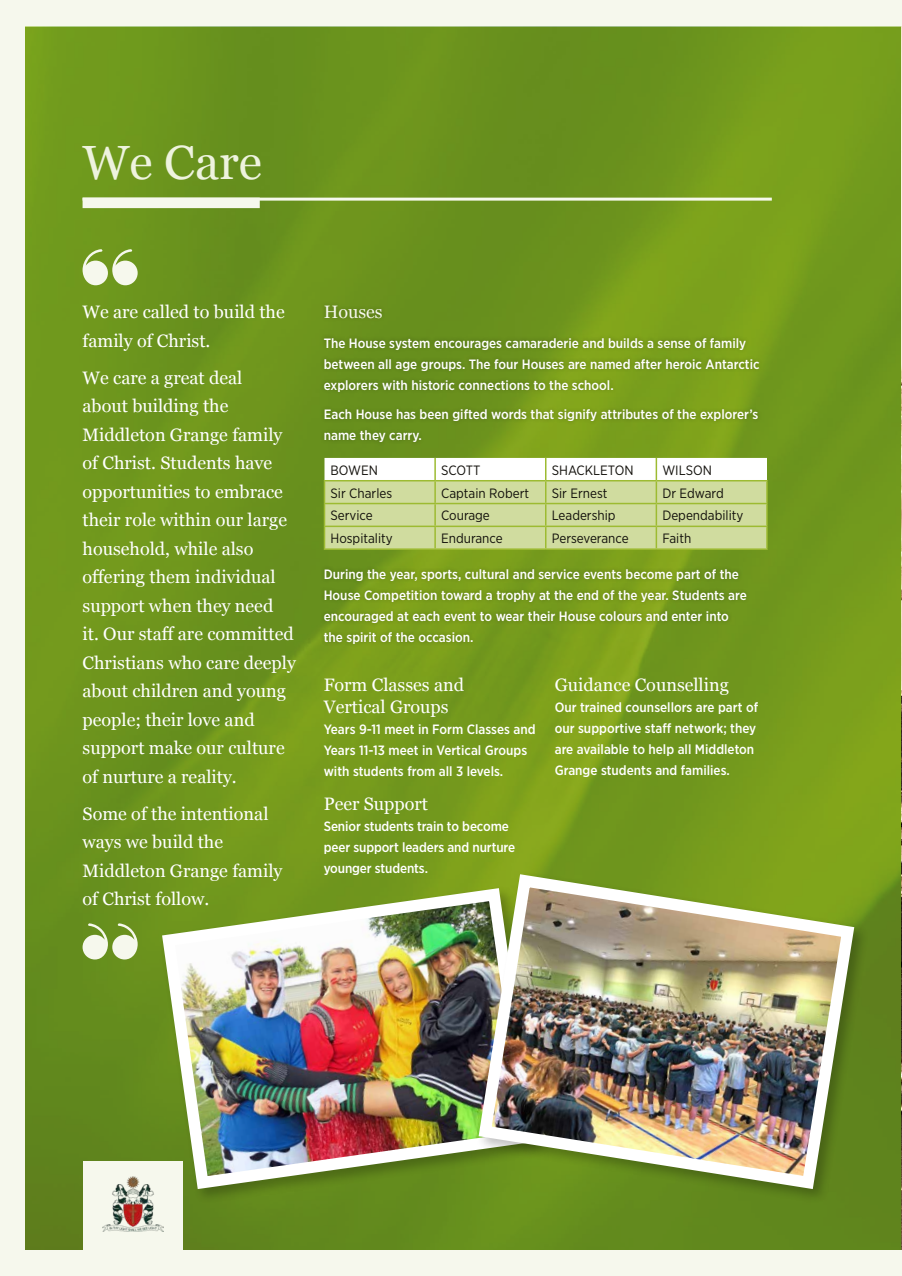
<style>
.page{position:relative;width:902px;height:1276px;background:#fff}
.page>*{position:absolute;margin:0;border:0;box-sizing:border-box;transform-origin:0 0}
.t1{font:48px "Georgia";color:#eef3de}
.t2{font:18px/28.5px "Georgia";color:#fff}
.t3{font:18px "Georgia";color:#f6f8ed}
.t4{font:500 13.5px/21px "Gotham Narrow";color:#fff}
.t5{font:13.5px "Gotham Narrow";color:#12100b}
</style>
<div class="page">
<div style="left:0;top:0;width:901px;height:1276px;background:#f6f8ed"></div>
<img style="left:26px;top:27px;width:875px;height:1222px">
<hr style="left:83px;top:198px;width:688px;height:3px;background:#f6f8ed">
<div style="left:83px;top:198px;width:177px;height:10px;background:#f6f8ed"></div>
<div style="left:320px;top:301px;width:442px;height:145px;background:#000;opacity:.25"></div>
<div style="left:320px;top:564px;width:430px;height:85px;background:#000;opacity:.25"></div>
<hr style="left:324px;top:548px;width:111px;height:2px;background:#9dbb32">
<hr style="left:435px;top:548px;width:110px;height:2px;background:#9dbb32">
<hr style="left:545px;top:548px;width:111px;height:2px;background:#9dbb32">
<hr style="left:656px;top:548px;width:111px;height:2px;background:#9dbb32">
<svg style="left:324px;top:458px;width:443px;height:91px"></svg>
<hr style="left:656px;top:525px;width:111px;height:2px;background:#9dbb32">
<hr style="left:655px;top:527px;width:2px;height:21px;background:#9dbb32">
<svg style="left:83px;top:249px;width:55px;height:36px"></svg>
<svg style="left:83px;top:923px;width:55px;height:36px"></svg>
<div style="left:83px;top:1161px;width:100px;height:115px;background:#f6f8ed"></div>
<img style="left:103px;top:1176px;width:61px;height:55px">
<img style="left:901px;top:27px;width:1px;height:1222px">
<div style="left:159px;top:885px;width:390px;height:319px;background:#000;opacity:.25"></div>
<img style="left:155px;top:881px;width:317px;height:314px">
<div style="left:475px;top:871px;width:394px;height:333px;background:#000;opacity:.25"></div>
<img style="left:472px;top:867px;width:388px;height:328px">
<h1 class="t1" style="left:83px;top:127px;width:181px">We Care</h1>
<h2 class="t2" style="left:83px;top:297px;width:204px">We are called to build the family of Christ.</h2>
<p class="t2" style="left:83px;top:362px;width:215px">We care a great deal<br>about building the<br>Middleton Grange family of Christ. Students have opportunities to embrace their role within our large household, while also offering them individual support when they need<br>it. Our staff are committed<br>Christians who care deeply about children and young people; their love and support make our culture of nurture a reality.</p>
<h2 class="t2" style="left:83px;top:798px;width:201px">Some of the intentional ways we build the<br>Middleton Grange family of Christ follow.</h2>
<h2 class="t3" style="left:324px;top:299px;width:60px">Houses</h2>
<p class="t4" style="left:324px;top:332px;width:437px">The House system encourages camaraderie and builds a sense of family between all age groups. The four Houses are named after heroic Antarctic explorers with historic connections to the school.</p>
<p class="t4" style="left:324px;top:404px;width:436px">Each House has been gifted words that signify attributes of the explorer’s name they carry.</p>
<p class="t5" style="left:330px;top:461px;width:49px">BOWEN</p>
<p class="t5" style="left:441px;top:461px;width:41px">SCOTT</p>
<p class="t5" style="left:551px;top:461px;width:83px">SHACKLETON</p>
<p class="t5" style="left:662px;top:461px;width:51px">WILSON</p>
<p class="t5" style="left:330px;top:484px;width:63px">Sir Charles</p>
<p class="t5" style="left:441px;top:484px;width:89px">Captain Robert</p>
<p class="t5" style="left:551px;top:484px;width:57px">Sir Ernest</p>
<p class="t5" style="left:662px;top:484px;width:63px">Dr Edward</p>
<p class="t5" style="left:330px;top:507px;width:44px">Service</p>
<p class="t5" style="left:441px;top:507px;width:50px">Courage</p>
<p class="t5" style="left:551px;top:507px;width:65px">Leadership</p>
<p class="t5" style="left:662px;top:507px;width:82px">Dependability</p>
<p class="t5" style="left:330px;top:530px;width:64px">Hospitality</p>
<p class="t5" style="left:441px;top:530px;width:63px">Endurance</p>
<p class="t5" style="left:551px;top:530px;width:78px">Perseverance</p>
<p class="t5" style="left:662px;top:530px;width:30px">Faith</p>
<p class="t4" style="left:324px;top:564px;width:424px">During the year, sports, cultural and service events become part of the House Competition toward a trophy at the end of the year. Students are encouraged at each event to wear their House colours and enter into the spirit of the occasion.</p>
<h2 class="t2" style="left:324px;top:673px;width:142px;line-height:21.6px">Form Classes and<br>Vertical Groups</h2>
<p class="t4" style="left:324px;top:718px;width:213px">Years 9-11 meet in Form Classes and<br>Years 11-13 meet in Vertical Groups with students from all 3 levels.</p>
<h2 class="t2" style="left:324px;top:789px;width:106px">Peer Support</h2>
<p class="t4" style="left:324px;top:815px;width:193px">Senior students train to become peer support leaders and nurture younger students.</p>
<h2 class="t2" style="left:554px;top:670px;width:176px">Guidance Counselling</h2>
<p class="t4" style="left:554px;top:696px;width:205px">Our trained counsellors are part of our supportive staff network; they are available to help all Middleton Grange students and families.</p>
</div>
